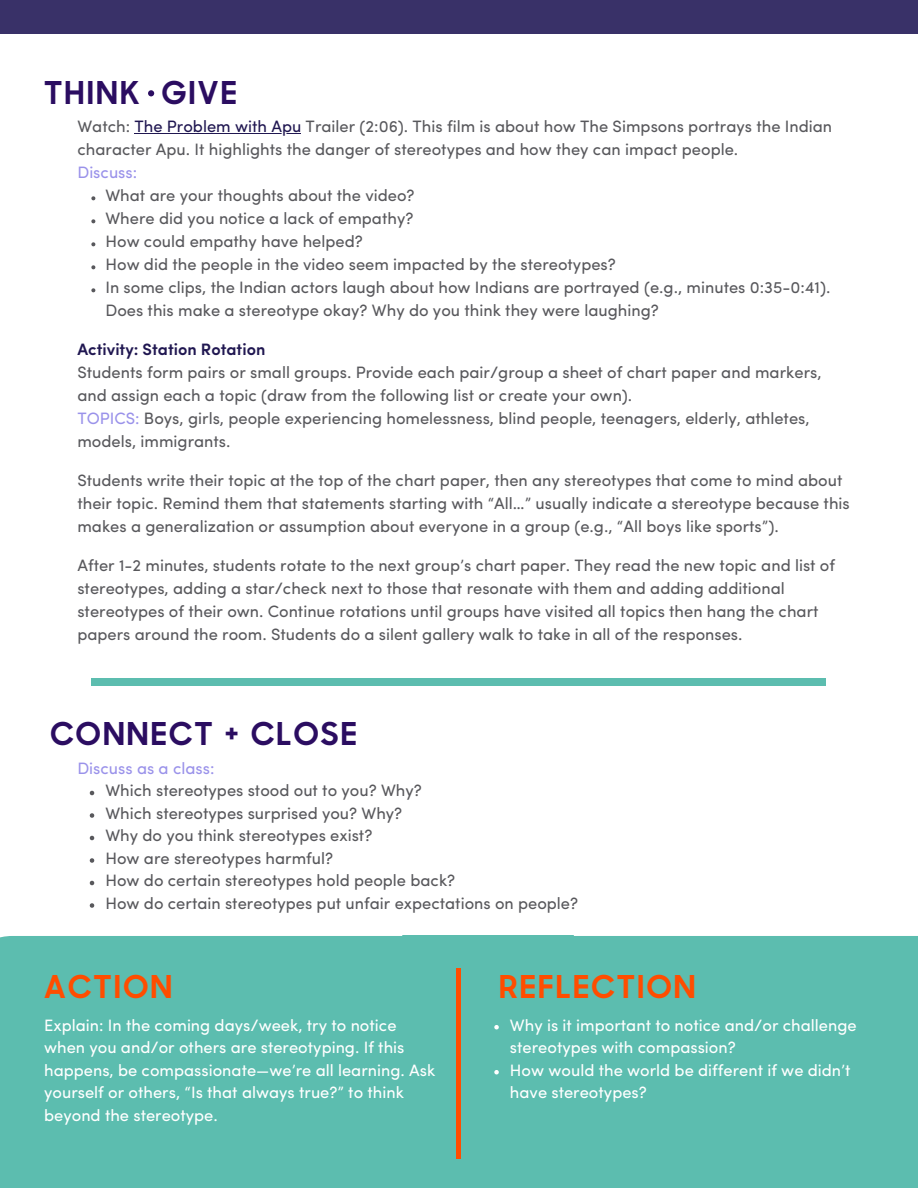
<style>
.page{position:relative;width:918px;height:1188px;background:#fff}
.page>*{position:absolute;margin:0;border:0;box-sizing:border-box;transform-origin:0 0}
.t1{font:700 31.5px "Samsung Sharp Sans";letter-spacing:.07em;color:#2b0d61}
.t2{font:700 31.5px "Samsung Sharp Sans";letter-spacing:.07em;color:#ff4d00}
.t3{font:16.5px/23px "Sofia Pro";color:#58585c}
.t4{font:16.5px/22.5px "Sofia Pro";color:#fff}
.t5{font:16.5px "Sofia Pro";color:#9a92ea}
.t6{font:600 16.5px "Sofia Pro";color:#201751}
.s1{color:#201751}
.s2{color:#9a92ea}
</style>
<div class="page">
<svg style="left:91px;top:196px;width:4px;height:4px"></svg>
<svg style="left:91px;top:219px;width:4px;height:4px"></svg>
<svg style="left:91px;top:242px;width:4px;height:4px"></svg>
<svg style="left:91px;top:265px;width:4px;height:4px"></svg>
<svg style="left:91px;top:288px;width:4px;height:4px"></svg>
<hr style="left:135px;top:133px;width:166px;height:1px;background:#201751">
<svg style="left:90px;top:791px;width:4px;height:4px"></svg>
<svg style="left:90px;top:813px;width:4px;height:5px"></svg>
<svg style="left:90px;top:836px;width:4px;height:4px"></svg>
<svg style="left:90px;top:858px;width:4px;height:5px"></svg>
<svg style="left:90px;top:881px;width:4px;height:4px"></svg>
<svg style="left:90px;top:903px;width:4px;height:5px"></svg>
<div style="left:0;top:935px;width:918px;height:253px;background:#5cbdaf"></div>
<hr style="left:457px;top:968px;width:4px;height:190px;background:#ff4d00">
<svg style="left:148px;top:90px;width:6px;height:6px"></svg>
<div style="left:0;top:0;width:918px;height:33px;background:#393168"></div>
<div style="left:92px;top:679px;width:734px;height:6px;background:#5cbdaf"></div>
<svg style="left:494px;top:1025px;width:5px;height:4px"></svg>
<svg style="left:494px;top:1070px;width:5px;height:4px"></svg>
<p class="t1" style="left:44px;top:74px;width:194px">THINK GIVE</p>
<p class="t3" style="left:77px;top:117px;width:756px">Watch: <span class="s1">The Problem with Apu</span> Trailer (2:06). This film is about how The Simpsons portrays the Indian character Apu. It highlights the danger of stereotypes and how they can impact people.</p>
<p class="t5" style="left:77px;top:166px;width:61px">Discuss:</p>
<p class="t3" style="left:105px;top:186px;width:311px">What are your thoughts about the video?</p>
<p class="t3" style="left:105px;top:209px;width:309px">Where did you notice a lack of empathy?</p>
<p class="t3" style="left:105px;top:232px;width:259px">How could empathy have helped?</p>
<p class="t3" style="left:105px;top:255px;width:512px">How did the people in the video seem impacted by the stereotypes?</p>
<p class="t3" style="left:105px;top:278px;width:727px">In some clips, the Indian actors laugh about how Indians are portrayed (e.g., minutes 0:35-0:41).<br>Does this make a stereotype okay? Why do you think they were laughing?</p>
<p class="t6" style="left:77px;top:343px;width:189px">Activity: Station Rotation</p>
<p class="t3" style="left:77px;top:363px;width:746px">Students form pairs or small groups. Provide each pair/group a sheet of chart paper and markers, and assign each a topic (draw from the following list or create your own).</p>
<p class="t3" style="left:77px;top:409px;width:734px"><span class="s2">TOPICS:</span> Boys, girls, people experiencing homelessness, blind people, teenagers, elderly, athletes, models, immigrants.</p>
<p class="t3" style="left:77px;top:471px;width:774px">Students write their topic at the top of the chart paper, then any stereotypes that come to mind about their topic. Remind them that statements starting with “All…” usually indicate a stereotype because this makes a generalization or assumption about everyone in a group (e.g., “All boys like sports”).</p>
<p class="t3" style="left:77px;top:556px;width:759px">After 1-2 minutes, students rotate to the next group’s chart paper. They read the new topic and list of stereotypes, adding a star/check next to those that resonate with them and adding additional stereotypes of their own. Continue rotations until groups have visited all topics then hang the chart papers around the room. Students do a silent gallery walk to take in all of the responses.</p>
<p class="t1" style="left:51px;top:715px;width:308px">CONNECT + CLOSE</p>
<p class="t3" style="left:105px;top:781px;width:318px">Which stereotypes stood out to you? Why?</p>
<p class="t3" style="left:105px;top:803px;width:298px">Which stereotypes surprised you? Why?</p>
<p class="t3" style="left:105px;top:826px;width:268px">Why do you think stereotypes exist?</p>
<p class="t3" style="left:105px;top:848px;width:229px">How are stereotypes harmful?</p>
<p class="t3" style="left:105px;top:871px;width:351px">How do certain stereotypes hold people back?</p>
<p class="t3" style="left:105px;top:893px;width:474px">How do certain stereotypes put unfair expectations on people?</p>
<p class="t5" style="left:77px;top:762px;width:139px">Discuss as a class:</p>
<p class="t2" style="left:44px;top:968px;width:130px">ACTION</p>
<p class="t2" style="left:499px;top:968px;width:198px">REFLECTION</p>
<p class="t4" style="left:44px;top:1015px;width:393px">Explain: In the coming days/week, try to notice when you and/or others are stereotyping. If this happens, be compassionate—we’re all learning. Ask yourself or others, “Is that always true?” to think beyond the stereotype.</p>
<p class="t4" style="left:510px;top:1015px;width:348px">Why is it important to notice and/or challenge stereotypes with compassion?</p>
<p class="t4" style="left:510px;top:1060px;width:342px">How would the world be different if we didn’t have stereotypes?</p>
</div>
